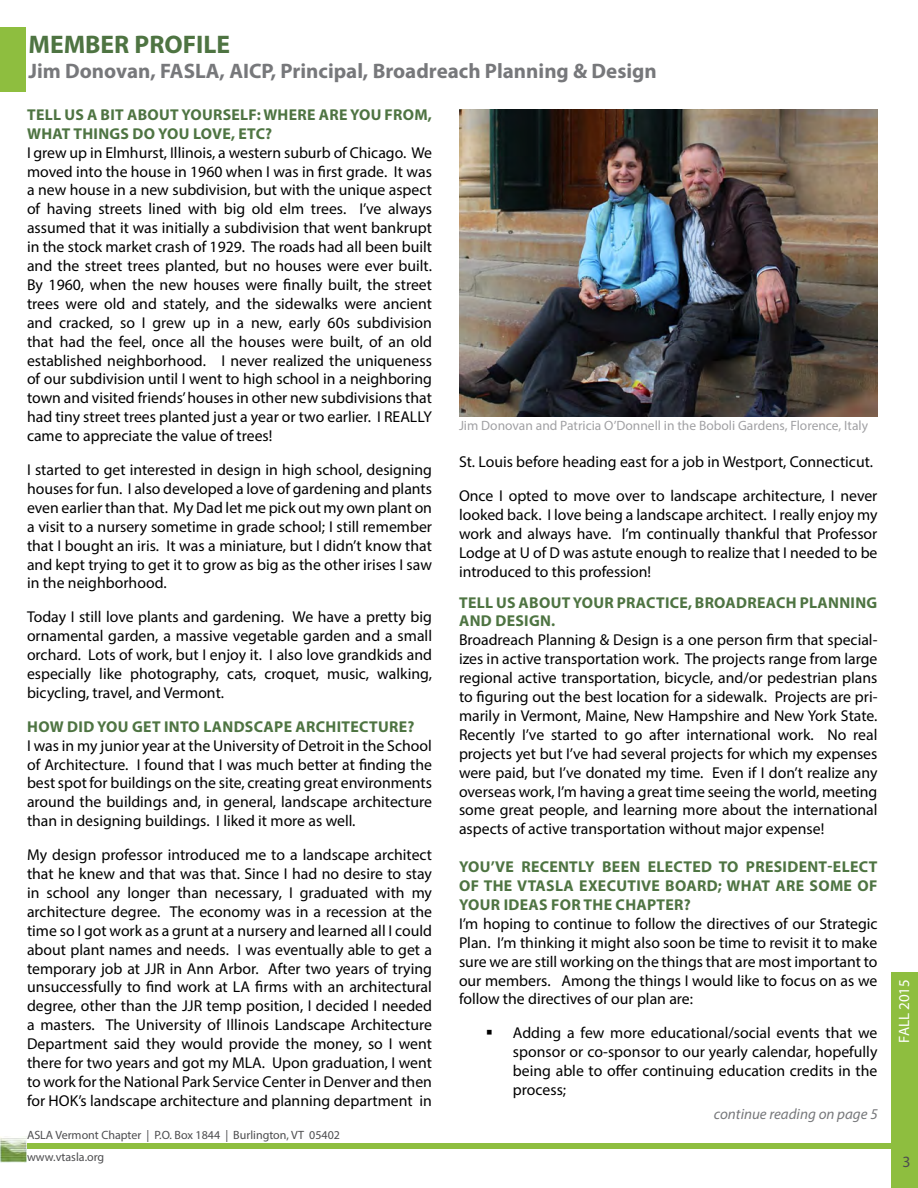
<style>
.page{position:relative;width:918px;height:1188px;background:#fff}
.page>*{position:absolute;margin:0;border:0;box-sizing:border-box;transform-origin:0 0}
.t1{font:700 25.5px "Myriad Pro";color:#4e7442}
.t2{font:700 21px "Myriad Pro";color:#77787b}
.t3{font:15.75px/18.9px "Myriad Pro";color:#000;text-align:justify}
.t4{font:700 15.75px/18.9px "Myriad Pro";letter-spacing:.02em;color:#4e7442}
.t5{font:15.75px "Myriad Pro";color:#4d4d4f}
.t6{font:italic 15px "Myriad Pro";color:#77787b}
.t7{font:15px "Myriad Pro";color:#fff}
.t8{font:13.5px "Myriad Pro";color:#a1a1a4}
.t9{font:12px/22.5px "Myriad Pro";color:#4d4d4f}
</style>
<div class="page">
<div style="left:891px;top:972px;width:27px;height:216px;background:#8ebe3f"></div>
<div style="left:0;top:1143px;width:917px;height:5px;background:#8ebe3f"></div>
<img style="left:0;top:1136px;width:27px;height:26px">
<div style="left:0;top:27px;width:26px;height:65px;background:#8ebe3f"></div>
<img style="left:459px;top:110px;width:419px;height:306px">
<h1 class="t1" style="left:28px;top:28px;width:203px">MEMBER PROFILE</h1>
<h2 class="t2" style="left:28px;top:58px;width:630px">JIM DONOVAN, FASLA, AICP, PRINCIPAL, BROADREACH PLANNING &amp; DESIGN</h2>
<p class="t4" style="left:27px;top:105px;width:18px">TELL</p>
<p class="t4" style="left:64px;top:105px;width:148px">US A BIT ABOUT YOURSEL</p>
<p class="t4" style="left:249px;top:105px;width:40px">F: WHERE</p>
<p class="t4" style="left:319px;top:105px;width:11px">ARE</p>
<p class="t4" style="left:350px;top:105px;width:83px">YOU FROM,</p>
<p class="t4" style="left:27px;top:123px;width:10px">WHAT</p>
<p class="t4" style="left:73px;top:123px;width:10px">THIN</p>
<p class="t4" style="left:110px;top:123px;width:164px">GS DO YOU LOVE,ETC?</p>
<p class="t3" style="left:27px;top:143px;width:407px">I grew up in Elmhurst, Illinois, a western suburb of Chicago. We moved into the house in 1960 when I was in first grade. It was a new house in a new subdivision, but with the unique aspect of having streets lined with big old elm trees. I’ve always assumed that it was initially a subdivision that went bankrupt in the stock market crash of 1929. The roads had all been built and the street trees planted, but no houses were ever built.<br>By 1960, when the new houses were finally built, the street trees were old and stately, and the sidewalks were ancient and cracked, so I grew up in a new, early 60s subdivision that had the feel, once all the houses were built, of an old established neighborhood. I never realized the uniqueness of our subdivision until I went to high school in a neighboring town and visited friends’ houses in other new subdivisions that had tiny street trees planted just a year or two earlier. I REALLY came to appreciate the value of trees!</p>
<p class="t3" style="left:27px;top:460px;width:407px">I started to get interested in design in high school, designing houses for fun. I also developed a love of gardening and plants even earlier than that. My Dad let me pick out my own plant on a visit to a nursery sometime in grade school; I still remember that I bought an iris. It was a miniature, but I didn’t know that and kept trying to get it to grow as big as the other irises I saw in the neighborhood.</p>
<p class="t3" style="left:27px;top:607px;width:407px">Today I still love plants and gardening. We have a pretty big ornamental garden, a massive vegetable garden and a small orchard. Lots of work, but I enjoy it. I also love grandkids and especially like photography, cats, croquet, music, walking, bicycling, travel, and Vermont.</p>
<p class="t4" style="left:27px;top:717px;width:50px">HOW DID</p>
<p class="t4" style="left:97px;top:717px;width:122px">YOU GET INTO LANDSCAPE</p>
<p class="t4" style="left:296px;top:717px;width:21px">ARCHITECTURE</p>
<p class="t4" style="left:407px;top:717px;width:9px">?</p>
<p class="t3" style="left:27px;top:736px;width:407px">I was in my junior year at the University of Detroit in the School of Architecture. I found that I was much better at finding the best spot for buildings on the site, creating great environments around the buildings and, in general, landscape architecture than in designing buildings. I liked it more as well.</p>
<p class="t3" style="left:27px;top:845px;width:407px">My design professor introduced me to a landscape architect that he knew and that was that. Since I had no desire to stay in school any longer than necessary, I graduated with my architecture degree. The economy was in a recession at the time so I got work as a grunt at a nursery and learned all I could about plant names and needs. I was eventually able to get a temporary job at JJR in Ann Arbor. After two years of trying unsuccessfully to find work at LA firms with an architectural degree, other than the JJR temp position, I decided I needed a masters. The University of Illinois Landscape Architecture Department said they would provide the money, so I went there for two years and got my MLA. Upon graduation, I went to work for the National Park Service Center in Denver and then for HOK’s landscape architecture and planning department in</p>
<p class="t8" style="left:459px;top:417px;width:411px">Jim Donovan and Patricia O’Donnell in the Boboli Gardens, Florence, Italy</p>
<p class="t3" style="left:459px;top:445px;width:420px;line-height:33.9px">St. Louis before heading east for a job in Westport, Connecticut.<br>Once I opted to move over to landscape architecture, I never</p>
<p class="t3" style="left:459px;top:505px;width:420px">looked back. I love being a landscape architect. I really enjoy my work and always have. I’m continually thankful that Professor Lodge at U of D was astute enough to realize that I needed to be introduced to this profession!</p>
<p class="t4" style="left:459px;top:592px;width:418px">TELL US ABOUT YOUR PRACTICE, BROADREACH PLANNING<br>AND DESIGN.</p>
<p class="t3" style="left:459px;top:630px;width:420px">Broadreach Planning &amp; Design is a one person firm that special&shy;izes in active transportation work. The projects range from large regional active transportation, bicycle, and/or pedestrian plans to figuring out the best location for a sidewalk. Projects are pri&shy;marily in Vermont, Maine, New Hampshire and New York State.<br>Recently I’ve started to go after international work. No real projects yet but I’ve had several projects for which my expenses were paid, but I’ve donated my time. Even if I don’t realize any overseas work, I’m having a great time seeing the world, meeting some great people, and learning more about the international aspects of active transportation without major expense!</p>
<p class="t4" style="left:459px;top:857px;width:73px">YOU’VE RECENTLY</p>
<p class="t4" style="left:602px;top:857px;width:20px">BEEN</p>
<p class="t4" style="left:648px;top:857px;width:10px">ELECTED</p>
<p class="t4" style="left:719px;top:857px;width:47px">TO PRESIDENT</p>
<p class="t4" style="left:828px;top:857px;width:24px">-ELECT</p>
<p class="t4" style="left:459px;top:876px;width:35px">OF THE</p>
<p class="t4" style="left:517px;top:876px;width:81px">VTASLA EXECUTIVE</p>
<p class="t4" style="left:665px;top:876px;width:33px">BOARD</p>
<p class="t4" style="left:718px;top:876px;width:150px">; WHAT ARE SOME OF</p>
<p class="t4" style="left:459px;top:895px;width:55px">YOUR IDEAS</p>
<p class="t4" style="left:551px;top:895px;width:43px">FOR THE</p>
<p class="t4" style="left:616px;top:895px;width:11px">CHAPTER</p>
<p class="t4" style="left:684px;top:895px;width:9px">?</p>
<p class="t3" style="left:459px;top:914px;width:420px">I’m hoping to continue to follow the directives of our Strategic Plan. I’m thinking it might also soon be time to revisit it to make sure we are still working on the things that are most important to our members. Among the things I would like to focus on as we follow the directives of our plan are:</p>
<p class="t3" style="left:513px;top:1023px;width:366px;text-indent:-27px">▪ Adding a few more educational/social events that we sponsor or co-sponsor to our yearly calendar, hopefully being able to offer continuing education credits in the process;</p>
<p class="t6" style="left:714px;top:1105px;width:165px">continue reading on page 5</p>
<p class="t9" style="left:27px;top:1123px;width:315px">ASLA Vermont Chapter | P.O. Box 1844 | Burlington, VT 05402 www.vtasla.org</p>
<p class="t7" style="left:895px;top:1043px;width:65px;rotate:-90deg">FALL 2015</p>
<p class="t5" style="left:902px;top:1152px;width:10px">3</p>
</div>
